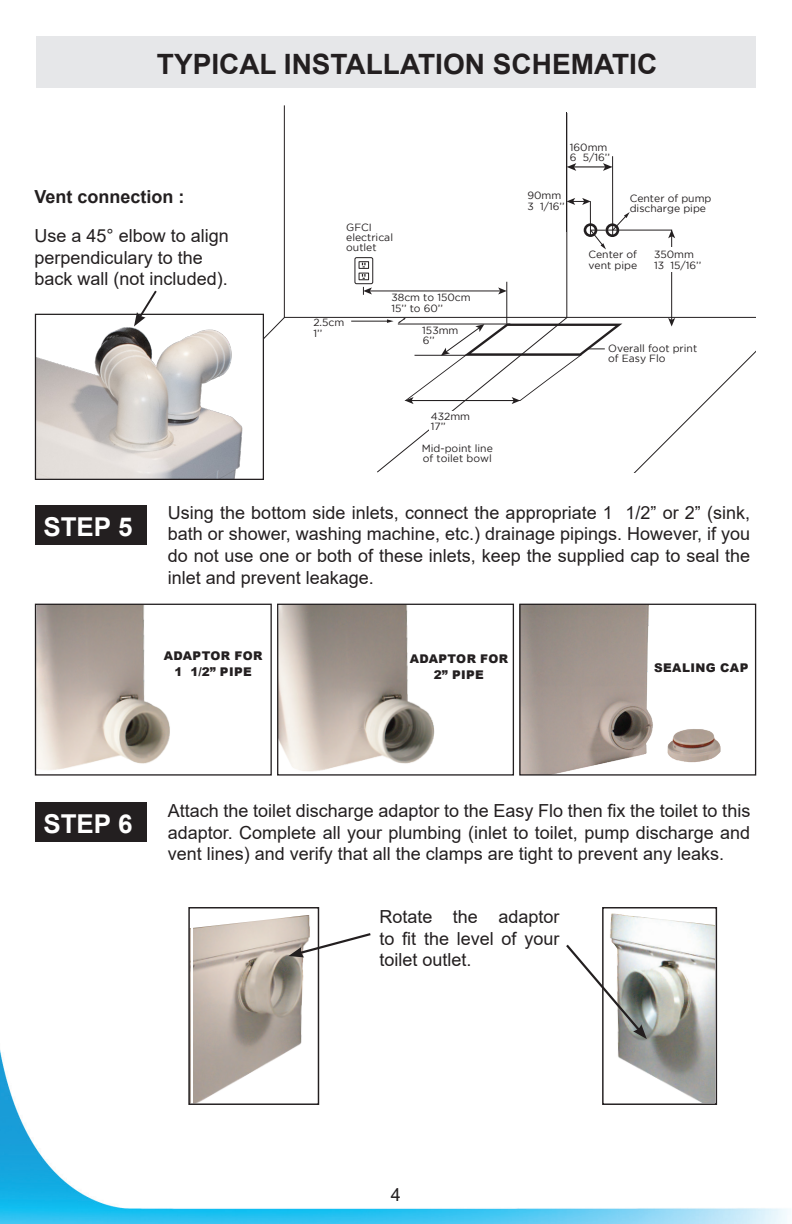
<style>
.page{position:relative;width:792px;height:1224px;background:#fff}
.page>*{position:absolute;margin:0;border:0;box-sizing:border-box;transform-origin:0 0}
.t1{font:700 28px "Arial";color:#231f20}
.t2{font:700 26px "Arial";color:#fff}
.t3{font:18px/21.6px "Arial";color:#231f20;text-align:justify}
.t4{font:700 18px "Arial";color:#231f20}
.t5{font:900 12px/15.8px "Arial";letter-spacing:.035em;color:#231f20;text-align:center}
.t6{font:10.4px/10.4px "Gotham";color:#231f20}
</style>
<div class="page">
<img style="left:0;top:1044px;width:788px;height:180px">
<div style="left:36px;top:36px;width:720px;height:52px;background:#e6e7e9"></div>
<hr style="left:566px;top:113px;width:1px;height:204px;background:#231f20">
<div style="left:355px;top:257px;width:18px;height:27px;border:1px solid #231f20;border-radius:2px"></div>
<div style="left:359px;top:261px;width:10px;height:8px;border:1px solid #231f20"></div>
<div style="left:359px;top:273px;width:10px;height:7px;border:1px solid #231f20"></div>
<hr style="left:590px;top:201px;width:1px;height:35px;background:#231f20">
<hr style="left:612px;top:156px;width:1px;height:80px;background:#231f20">
<svg style="left:567px;top:198px;width:24px;height:7px"></svg>
<hr style="left:574px;top:167px;width:32px;height:1px;background:#231f20">
<svg style="left:567px;top:163px;width:9px;height:8px"></svg>
<svg style="left:603px;top:163px;width:9px;height:8px"></svg>
<hr style="left:351px;top:321px;width:37px;height:1px;background:#231f20">
<svg style="left:362px;top:212px;width:394px;height:261px"></svg>
<img style="left:37px;top:606px;width:133px;height:164px">
<div style="left:35px;top:604px;width:237px;height:172px;border:1px solid #231f20"></div>
<img style="left:279px;top:606px;width:156px;height:166px">
<div style="left:277px;top:604px;width:237px;height:172px;border:1px solid #231f20"></div>
<img style="left:521px;top:606px;width:200px;height:168px">
<div style="left:519px;top:604px;width:237px;height:172px;border:1px solid #231f20"></div>
<img style="left:189px;top:957px;width:125px;height:150px">
<img style="left:601px;top:913px;width:114px;height:190px">
<svg style="left:566px;top:942px;width:81px;height:97px"></svg>
<svg style="left:190px;top:910px;width:181px;height:47px"></svg>
<hr style="left:191px;top:924px;width:2px;height:180px;background:#fff">
<div style="left:188px;top:907px;width:131px;height:198px;border:1px solid #231f20"></div>
<svg style="left:624px;top:913px;width:91px;height:12px"></svg>
<div style="left:602px;top:907px;width:115px;height:198px;border:1px solid #231f20"></div>
<svg style="left:255px;top:105px;width:30px;height:234px"></svg>
<img style="left:37px;top:316px;width:225px;height:162px">
<div style="left:35px;top:314px;width:229px;height:166px;border:1px solid #231f20"></div>
<svg style="left:134px;top:290px;width:25px;height:36px"></svg>
<div style="left:35px;top:802px;width:112px;height:40px;background:#231f20"></div>
<div style="left:35px;top:505px;width:112px;height:40px;background:#231f20"></div>
<p class="t1" style="left:157px;top:44px;width:502px">TYPICAL INSTALLATION SCHEMATIC</p>
<p class="t4" style="left:35px;top:184px;width:152px">Vent connection :</p>
<p class="t3" style="left:35px;top:225px;width:196px;text-align:left">Use a 45° elbow to align perpendiculary to the back wall (not included).</p>
<p class="t6" style="left:346px;top:222px;width:48px">GFCI electrical outlet</p>
<p class="t6" style="left:313px;top:317px;width:32px">2.5cm<br>1’’</p>
<p class="t6" style="left:391px;top:292px;width:81px">38cm to 150cm<br>15’’ to 60’’</p>
<p class="t6" style="left:422px;top:325px;width:38px">153mm</p>
<p class="t6" style="left:423px;top:335px;width:13px">6’’</p>
<p class="t6" style="left:431px;top:411px;width:41px">432mm</p>
<p class="t6" style="left:431px;top:421px;width:17px">17’’</p>
<p class="t6" style="left:422px;top:443px;width:73px">Mid-point line of toilet bowl</p>
<p class="t6" style="left:570px;top:142px;width:42px">160mm<br>6 5/16’’</p>
<p class="t6" style="left:527px;top:190px;width:39px">90mm<br>3 1/16’’</p>
<p class="t6" style="left:630px;top:192px;width:83px">Center of pump discharge pipe</p>
<p class="t6" style="left:588px;top:249px;width:50px">Center of vent pipe</p>
<p class="t6" style="left:654px;top:249px;width:49px">350mm<br>13 15/16’’</p>
<p class="t6" style="left:608px;top:343px;width:91px">Overall foot print of Easy Flo</p>
<p class="t2" style="left:43px;top:508px;width:91px">STEP 5</p>
<p class="t3" style="left:168px;top:502px;width:584px">Using the bottom side inlets, connect the appropriate 1 1/2” or 2” (sink, bath or shower, washing machine, etc.) drainage pipings. However, if you do not use one or both of these inlets, keep the supplied cap to seal the inlet and prevent leakage.</p>
<p class="t5" style="left:164px;top:648px;width:100px">ADAPTOR FOR<br>1 1/2” PIPE</p>
<p class="t5" style="left:410px;top:651px;width:100px">ADAPTOR FOR<br>2” PIPE</p>
<p class="t5" style="left:654px;top:660px;width:96px">SEALING CAP</p>
<p class="t2" style="left:43px;top:805px;width:91px">STEP 6</p>
<p class="t3" style="left:168px;top:800px;width:584px">Attach the toilet discharge adaptor to the Easy Flo then fix the toilet to this adaptor. Complete all your plumbing (inlet to toilet, pump discharge and vent lines) and verify that all the clamps are tight to prevent any leaks.</p>
<p class="t3" style="left:379px;top:906px;width:181px">Rotate the adaptor to fit the level of your toilet outlet.</p>
<p class="t3" style="left:391px;top:1184px;width:12px">4</p>
</div>
